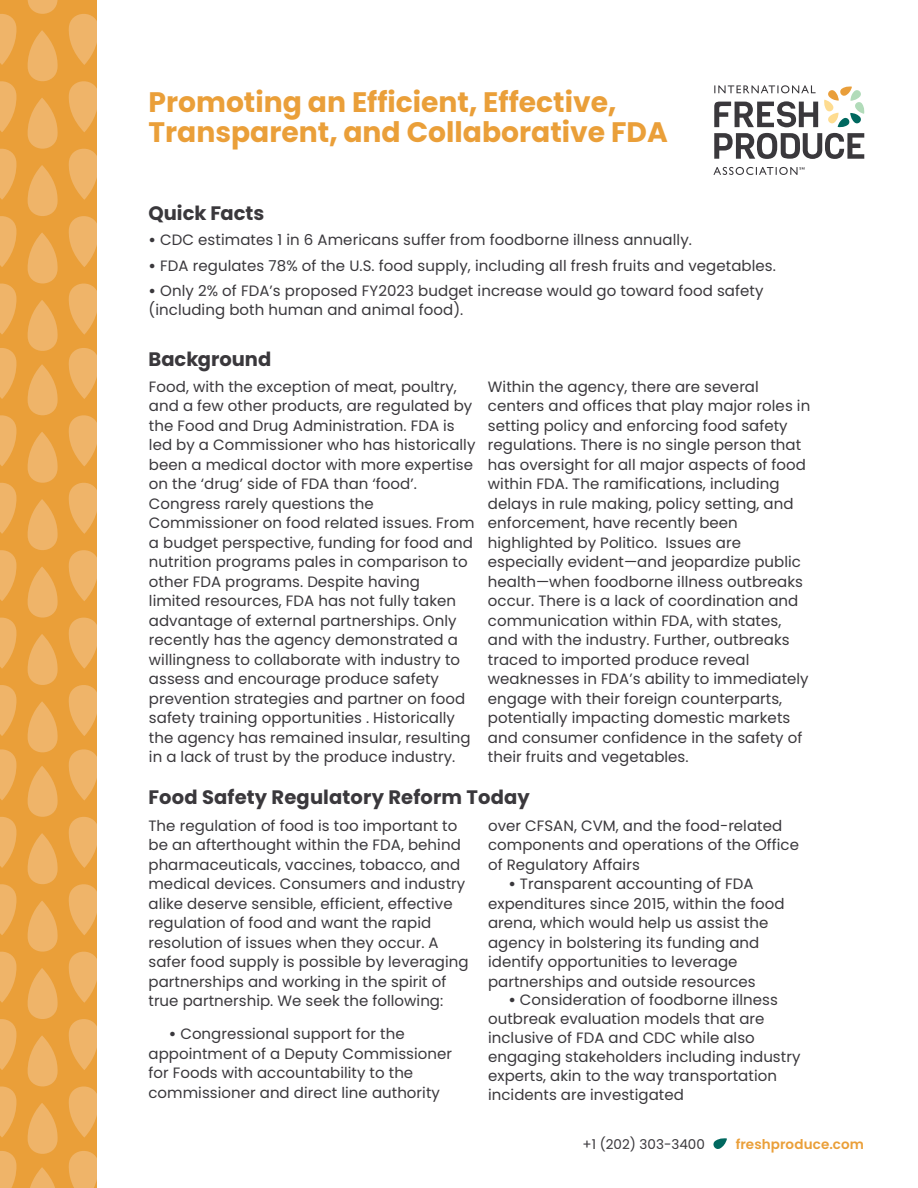
<style>
.page{position:relative;width:918px;height:1188px;background:#fff}
.page>*{position:absolute;margin:0;border:0;box-sizing:border-box;transform-origin:0 0}
.t1{font:700 28.2px/30.2px "Poppins";color:#ea9f39}
.t2{font:700 19.5px "Poppins";letter-spacing:.005em;color:#3a383c}
.t3{font:15px/19.5px "Poppins";letter-spacing:.005em;color:#3a383c}
.t4{font:600 13.5px "Poppins";letter-spacing:.005em;color:#ea9f39}
.t5{font:13.5px "Poppins";color:#3a383c}
.s1{font-weight:700}
</style>
<div class="page">
<svg style="left:713px;top:85px;width:151px;height:90px"></svg>
<div style="left:0;top:0;width:96px;height:1188px;background:#ea9f39"></div>
<svg style="left:27px;top:300px;width:31px;height:51px"></svg>
<svg style="left:68px;top:283px;width:28px;height:52px"></svg>
<svg style="left:0;top:283px;width:17px;height:51px"></svg>
<svg style="left:27px;top:233px;width:31px;height:51px"></svg>
<svg style="left:68px;top:216px;width:28px;height:51px"></svg>
<svg style="left:0;top:216px;width:17px;height:51px"></svg>
<svg style="left:27px;top:165px;width:31px;height:51px"></svg>
<svg style="left:68px;top:148px;width:28px;height:52px"></svg>
<svg style="left:0;top:148px;width:17px;height:52px"></svg>
<svg style="left:27px;top:98px;width:31px;height:51px"></svg>
<svg style="left:68px;top:81px;width:28px;height:51px"></svg>
<svg style="left:0;top:81px;width:17px;height:51px"></svg>
<svg style="left:27px;top:30px;width:31px;height:52px"></svg>
<svg style="left:68px;top:14px;width:28px;height:51px"></svg>
<svg style="left:0;top:14px;width:17px;height:51px"></svg>
<svg style="left:27px;top:0;width:31px;height:14px"></svg>
<svg style="left:27px;top:701px;width:31px;height:52px"></svg>
<svg style="left:68px;top:685px;width:28px;height:51px"></svg>
<svg style="left:0;top:685px;width:17px;height:51px"></svg>
<svg style="left:27px;top:634px;width:31px;height:51px"></svg>
<svg style="left:68px;top:617px;width:28px;height:52px"></svg>
<svg style="left:0;top:617px;width:17px;height:52px"></svg>
<svg style="left:27px;top:567px;width:31px;height:51px"></svg>
<svg style="left:68px;top:550px;width:28px;height:51px"></svg>
<svg style="left:0;top:550px;width:17px;height:51px"></svg>
<svg style="left:27px;top:499px;width:31px;height:51px"></svg>
<svg style="left:68px;top:483px;width:28px;height:51px"></svg>
<svg style="left:0;top:483px;width:17px;height:51px"></svg>
<svg style="left:27px;top:432px;width:31px;height:51px"></svg>
<svg style="left:68px;top:415px;width:28px;height:51px"></svg>
<svg style="left:0;top:415px;width:17px;height:51px"></svg>
<svg style="left:27px;top:364px;width:31px;height:52px"></svg>
<svg style="left:68px;top:348px;width:28px;height:51px"></svg>
<svg style="left:0;top:348px;width:17px;height:51px"></svg>
<svg style="left:27px;top:1103px;width:31px;height:51px"></svg>
<svg style="left:68px;top:1086px;width:28px;height:52px"></svg>
<svg style="left:0;top:1086px;width:17px;height:51px"></svg>
<svg style="left:27px;top:1035px;width:31px;height:52px"></svg>
<svg style="left:68px;top:1019px;width:28px;height:51px"></svg>
<svg style="left:0;top:1019px;width:17px;height:51px"></svg>
<svg style="left:27px;top:968px;width:31px;height:51px"></svg>
<svg style="left:68px;top:951px;width:28px;height:52px"></svg>
<svg style="left:0;top:951px;width:17px;height:52px"></svg>
<svg style="left:27px;top:901px;width:31px;height:51px"></svg>
<svg style="left:68px;top:884px;width:28px;height:51px"></svg>
<svg style="left:0;top:884px;width:17px;height:51px"></svg>
<svg style="left:27px;top:833px;width:31px;height:51px"></svg>
<svg style="left:68px;top:817px;width:28px;height:51px"></svg>
<svg style="left:0;top:817px;width:17px;height:51px"></svg>
<svg style="left:27px;top:766px;width:31px;height:51px"></svg>
<svg style="left:68px;top:749px;width:28px;height:52px"></svg>
<svg style="left:0;top:749px;width:17px;height:51px"></svg>
<svg style="left:30px;top:1167px;width:25px;height:21px"></svg>
<svg style="left:68px;top:1151px;width:28px;height:37px"></svg>
<svg style="left:0;top:1151px;width:17px;height:37px"></svg>
<svg style="left:713px;top:1138px;width:14px;height:11px"></svg>
<h1 class="t1" style="left:149px;top:87px;width:521px">Promoting an Efficient, Effective,<br>Transparent, and Collaborative FDA</h1>
<h2 class="t2" style="left:149px;top:202px;width:117px">Quick Facts</h2>
<p class="t3" style="left:148px;top:230px;width:545px"><span class="s1">•</span> CDC estimates 1 in 6 Americans suffer from foodborne illness annually.</p>
<p class="t3" style="left:148px;top:256px;width:629px"><span class="s1">•</span> FDA regulates 78% of the U.S. food supply, including all fresh fruits and vegetables.</p>
<p class="t3" style="left:148px;top:282px;width:617px;line-height:18.8px"><span class="s1">•</span> Only 2% of FDA’s proposed FY2023 budget increase would go toward food safety (including both human and animal food).</p>
<h2 class="t2" style="left:149px;top:347px;width:124px">Background</h2>
<p class="t3" style="left:149px;top:377px;width:328px">Food, with the exception of meat, poultry, and a few other products, are regulated by the Food and Drug Administration. FDA is led by a Commissioner who has historically been a medical doctor with more expertise on the ‘drug’ side of FDA than ‘food’.<br>Congress rarely questions the Commissioner on food related issues. From a budget perspective, funding for food and nutrition programs pales in comparison to other FDA programs. Despite having<br>limited resources, FDA has not fully taken advantage of external partnerships. Only recently has the agency demonstrated a willingness to collaborate with industry to assess and encourage produce safety prevention strategies and partner on food safety training opportunities . Historically the agency has remained insular, resulting in a lack of trust by the produce industry.</p>
<p class="t3" style="left:488px;top:377px;width:324px">Within the agency, there are several centers and offices that play major roles in setting policy and enforcing food safety regulations. There is no single person that has oversight for all major aspects of food within FDA. The ramifications, including delays in rule making, policy setting, and enforcement, have recently been highlighted by Politico. Issues are especially evident—and jeopardize public health—when foodborne illness outbreaks occur. There is a lack of coordination and communication within FDA, with states, and with the industry. Further, outbreaks traced to imported produce reveal weaknesses in FDA’s ability to immediately engage with their foreign counterparts, potentially impacting domestic markets and consumer confidence in the safety of their fruits and vegetables.</p>
<h2 class="t2" style="left:149px;top:786px;width:383px">Food Safety Regulatory Reform Today</h2>
<p class="t3" style="left:149px;top:816px;width:322px">The regulation of food is too important to be an afterthought within the FDA, behind pharmaceuticals, vaccines, tobacco, and medical devices. Consumers and industry alike deserve sensible, efficient, effective regulation of food and want the rapid resolution of issues when they occur. A safer food supply is possible by leveraging partnerships and working in the spirit of true partnership. We seek the following:</p>
<p class="t3" style="left:149px;top:1024px;width:305px;text-indent:20px"><span class="s1">•</span> Congressional support for the appointment of a Deputy Commissioner for Foods with accountability to the commissioner and direct line authority</p>
<p class="t3" style="left:488px;top:816px;width:312px">over CFSAN, CVM, and the food-related components and operations of the Office of Regulatory Affairs</p>
<p class="t3" style="left:488px;top:874px;width:298px;text-indent:20px"><span class="s1">•</span> Transparent accounting of FDA expenditures since 2015, within the food arena, which would help us assist the agency in bolstering its funding and identify opportunities to leverage partnerships and outside resources</p>
<p class="t3" style="left:488px;top:991px;width:314px;line-height:18.9px;text-indent:20px"><span class="s1">•</span> Consideration of foodborne illness outbreak evaluation models that are inclusive of FDA and CDC while also engaging stakeholders including industry experts, akin to the way transportation incidents are investigated</p>
<p class="t5" style="left:583px;top:1136px;width:124px">+1 (202) 303-3400</p>
<p class="t4" style="left:736px;top:1136px;width:130px">freshproduce.com</p>
</div>
